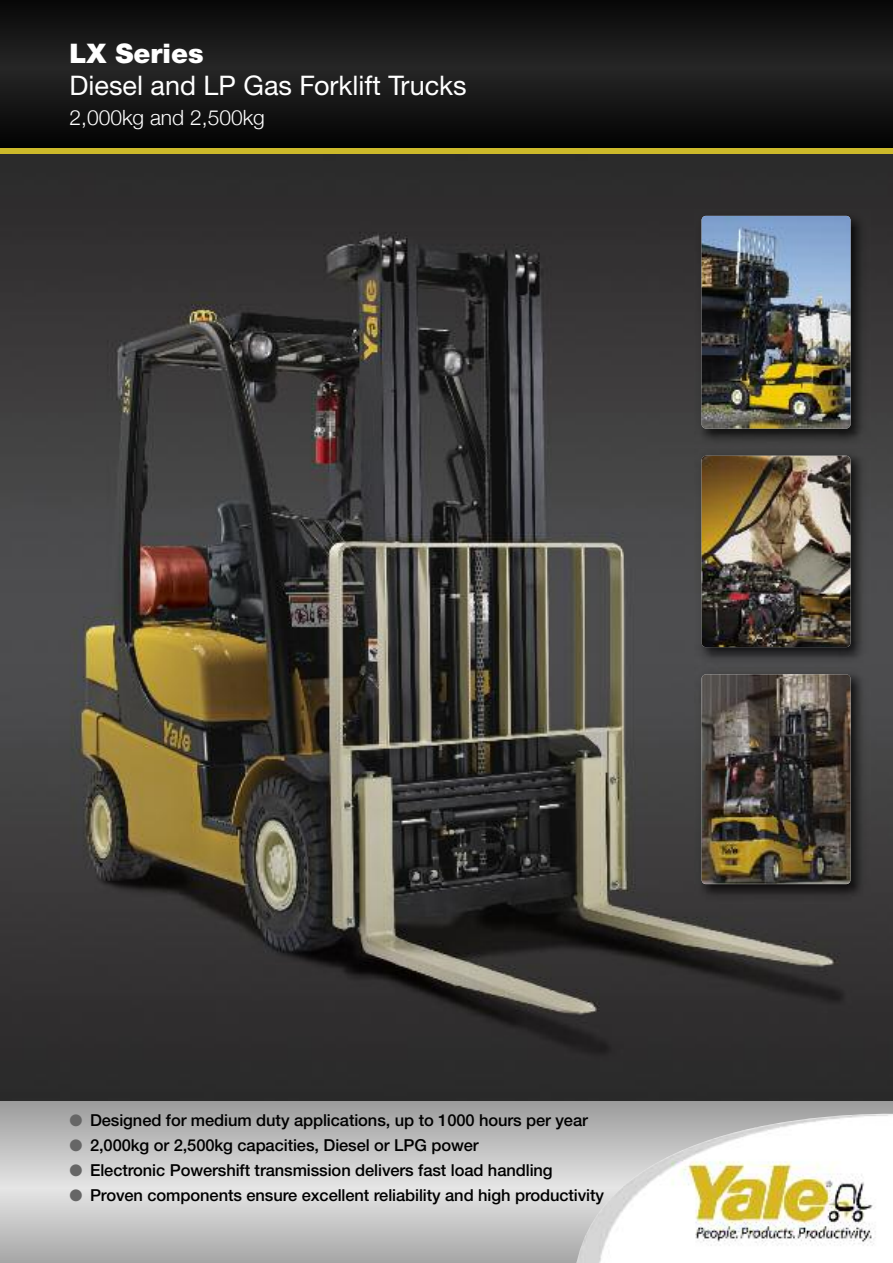
<style>
.page{position:relative;width:893px;height:1263px;background:#fff}
.page>*{position:absolute;margin:0;border:0;box-sizing:border-box;transform-origin:0 0}
.t1{font:27px "Helvetica Neue CE";color:#fff}
.t2{font:900 27px "Helvetica Neue CE";color:#fff}
.t3{font:300 21px "Helvetica Neue";color:#fff}
.t4{font:500 16.5px "Helvetica Neue CE";letter-spacing:-.005em;color:#000}
.s1{color:#666}
</style>
<div class="page">
<img style="left:0;top:154px;width:893px;height:947px">
<svg style="left:0;top:1101px;width:893px;height:162px;background:#c1c1c1"></svg>
<svg style="left:0;top:0;width:893px;height:149px;background:#161615"></svg>
<img style="left:695px;top:209px;width:175px;height:457px">
<img style="left:702px;top:456px;width:148px;height:191px;border-radius:4px">
<img style="left:702px;top:216px;width:148px;height:212px;border-radius:4px">
<img style="left:695px;top:668px;width:175px;height:235px">
<img style="left:702px;top:674px;width:148px;height:210px;border-radius:4px">
<div style="left:0;top:149px;width:893px;height:5px;background:#ccb92a"></div>
<img style="left:576px;top:1113px;width:317px;height:150px">
<h1 class="t2" style="left:70px;top:44px;width:136px">LX Series</h1>
<h1 class="t1" style="left:70px;top:76px;width:399px">Diesel and LP Gas Forklift Trucks</h1>
<p class="t3" style="left:70px;top:105px;width:197px">2,000kg and 2,500kg</p>
<p class="t4" style="left:70px;top:1114px;width:520px"><span class="s1">●</span> Designed for medium duty applications, up to 1000 hours per year</p>
<p class="t4" style="left:70px;top:1139px;width:411px"><span class="s1">●</span> 2,000kg or 2,500kg capacities, Diesel or LPG power</p>
<p class="t4" style="left:70px;top:1164px;width:485px"><span class="s1">●</span> Electronic Powershift transmission delivers fast load handling</p>
<p class="t4" style="left:70px;top:1189px;width:536px"><span class="s1">●</span> Proven components ensure excellent reliability and high productivity</p>
</div>
